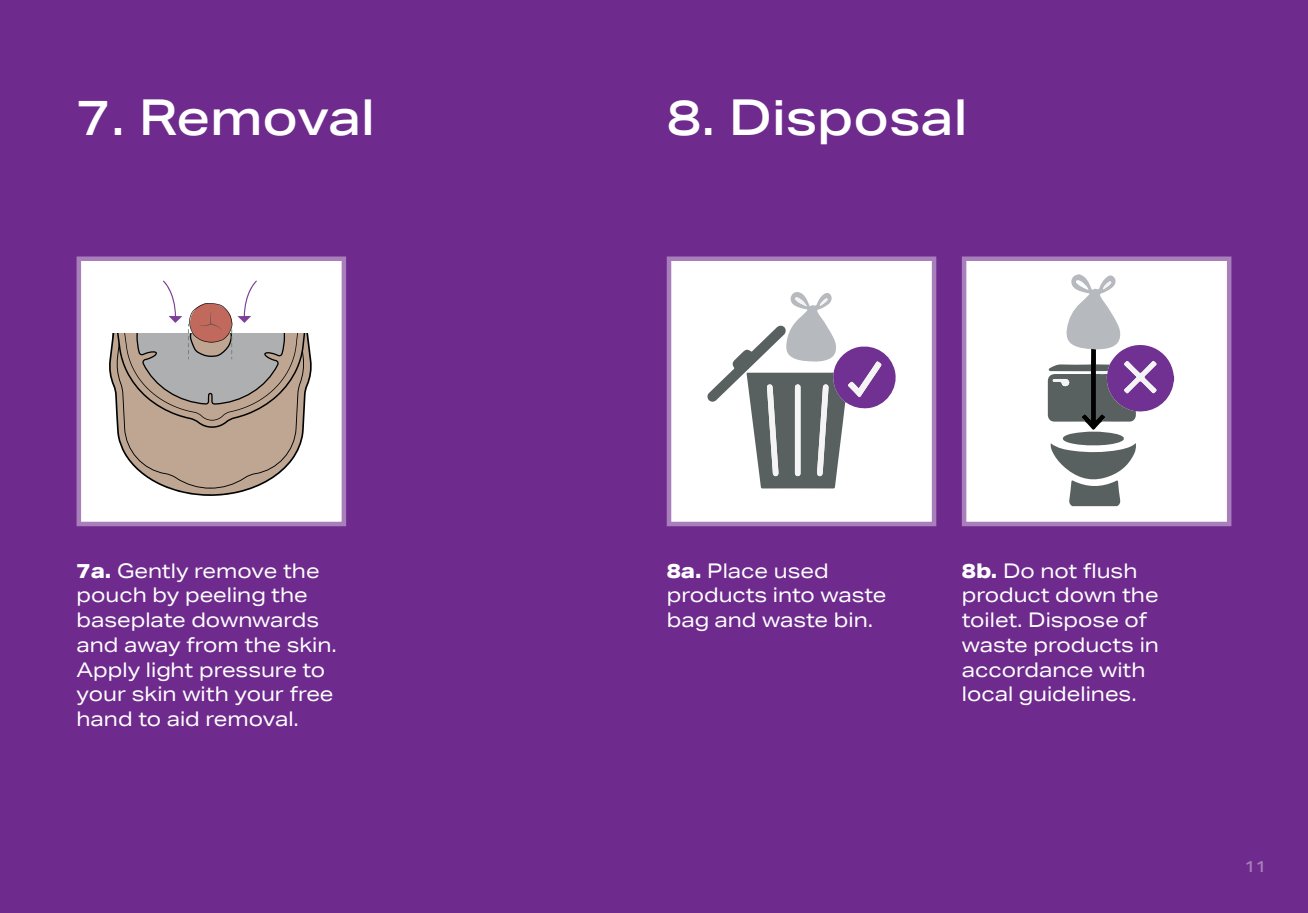
<style>
.page{position:relative;width:1308px;height:913px;background:#fff}
.page>*{position:absolute;margin:0;border:0;box-sizing:border-box;transform-origin:0 0}
.t1{font:500 49.5px "Aktiv Grotesk Ex";color:#fff}
.t2{font:20.25px/24.8px "Aktiv Grotesk Ex";color:#fff}
.t3{font:500 15.75px "Aktiv Grotesk Ex";color:#a87fbb}
.s1{font-weight:800}
</style>
<div class="page">
<div style="left:0;top:0;width:1307px;height:912px;background:#6e2a8d"></div>
<div style="left:79px;top:258px;width:265px;height:265px;background:#fff"></div>
<svg style="left:109px;top:280px;width:203px;height:216px"></svg>
<div style="left:77px;top:256px;width:269px;height:270px;border:4px solid #a87fbb"></div>
<div style="left:961px;top:256px;width:270px;height:270px;background:#fff;border:4px solid #a87fbb"></div>
<div style="left:666px;top:256px;width:270px;height:270px;background:#fff;border:4px solid #a87fbb"></div>
<svg style="left:707px;top:292px;width:189px;height:196px"></svg>
<svg style="left:1047px;top:274px;width:127px;height:232px"></svg>
<h1 class="t1" style="left:77px;top:88px;width:300px">7. Removal</h1>
<h1 class="t1" style="left:666px;top:88px;width:302px">8. Disposal</h1>
<p class="t2" style="left:77px;top:557px;width:262px"><span class="s1">7a.</span> Gently remove the pouch by peeling the baseplate downwards and away from the skin.<br>Apply light pressure to your skin with your free hand to aid removal.</p>
<p class="t2" style="left:961px;top:557px;width:199px"><span class="s1">8b.</span> Do not flush product down the toilet. Dispose of waste products in accordance with local guidelines.</p>
<p class="t2" style="left:666px;top:557px;width:221px"><span class="s1">8a.</span> Place used products into waste bag and waste bin.</p>
<p class="t3" style="left:1244px;top:856px;width:24px">11</p>
</div>
